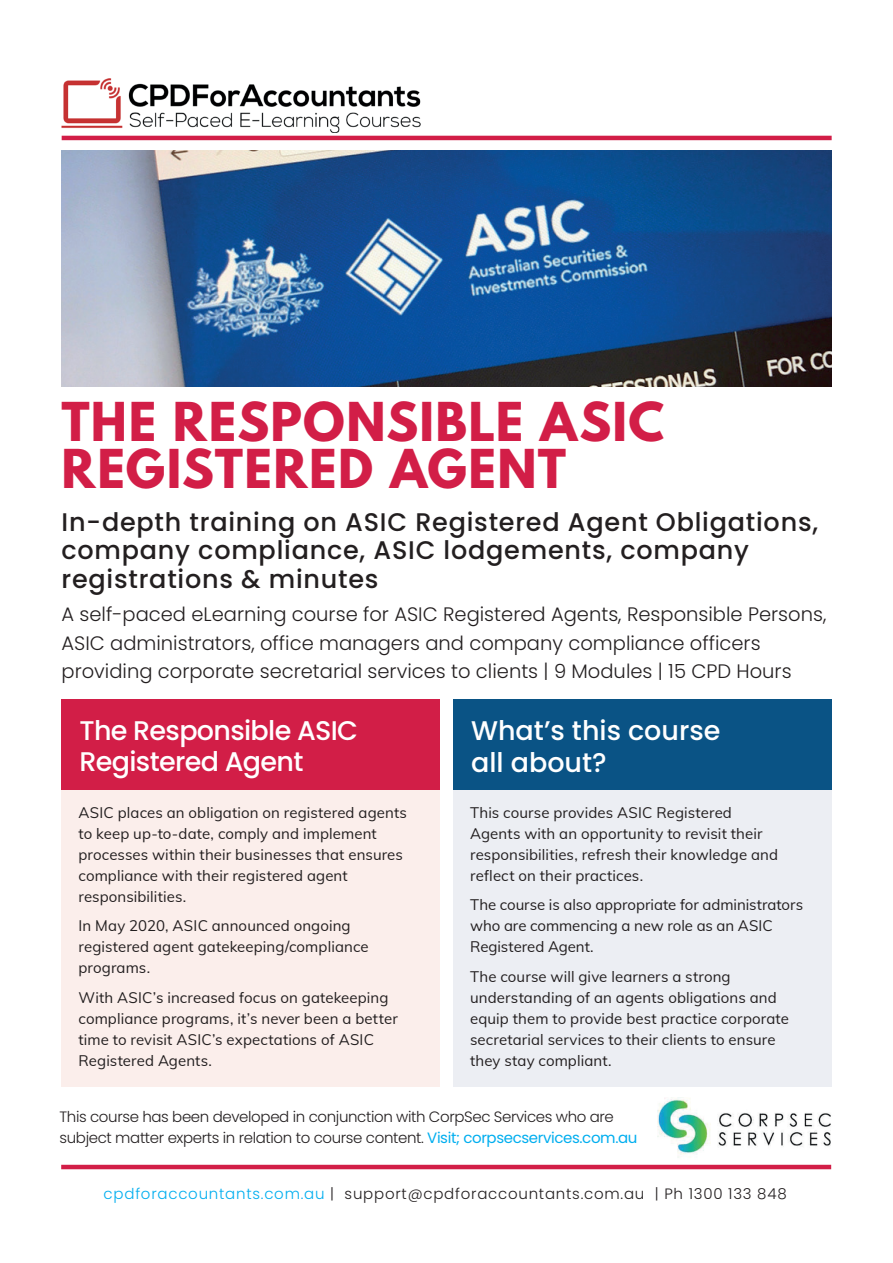
<style>
.page{position:relative;width:893px;height:1263px;background:#fff}
.page>*{position:absolute;margin:0;border:0;box-sizing:border-box;transform-origin:0 0}
.t1{font:700 47.55px/47.1px "League Spartan";letter-spacing:.03em;color:#d21e47}
.t2{font:500 27px/31.5px "Poppins";letter-spacing:-.025em;color:#fff}
.t3{font:500 27px/32.4px "Poppins";color:#fff}
.t4{font:500 25.5px/28.5px "Poppins";letter-spacing:.03em;color:#231f20}
.t5{font:300 19.5px/28.5px "Poppins";color:#231f20}
.t6{font:15px/21px "Muli";letter-spacing:.005em;color:#231f20}
.t7{font:300 15px/21px "Poppins";letter-spacing:-.025em;color:#231f20}
.t8{font:300 15px "Poppins";letter-spacing:.05em;color:#231f20}
.s1{font-weight:400;color:#00aeef}
.s2{color:#00aeef}
</style>
<div class="page">
<img style="left:61px;top:78px;width:360px;height:55px">
<hr style="left:62px;top:136px;width:770px;height:4px;background:#d21e47">
<hr style="left:61px;top:1165px;width:770px;height:4px;background:#d21e47">
<img style="left:61px;top:151px;width:770px;height:236px">
<div style="left:62px;top:757px;width:378px;height:329px;background:#fbeeeb"></div>
<div style="left:62px;top:699px;width:378px;height:91px;background:#d21e47"></div>
<div style="left:453px;top:776px;width:378px;height:310px;background:#eceef3"></div>
<div style="left:453px;top:699px;width:378px;height:91px;background:#0a5385"></div>
<img style="left:657px;top:1098px;width:174px;height:60px">
<h1 class="t1" style="left:62px;top:398px;width:604px">THE RESPONSIBLE ASIC<br>REGISTERED AGENT</h1>
<h3 class="t4" style="left:62px;top:507px;width:758px">In-depth training on ASIC Registered Agent Obligations, company compliance, ASIC lodgements, company registrations &amp; minutes</h3>
<h3 class="t5" style="left:62px;top:600px;width:766px">A self-paced eLearning course for ASIC Registered Agents, Responsible Persons,<br>ASIC administrators, office managers and company compliance officers providing corporate secretarial services to clients | 9 Modules | 15 CPD Hours</h3>
<h2 class="t2" style="left:80px;top:715px;width:280px">The Responsible ASIC<br>Registered Agent</h2>
<p class="t6" style="left:79px;top:801px;width:330px">ASIC places an obligation on registered agents to keep up-to-date, comply and implement processes within their businesses that ensures compliance with their registered agent responsibilities.</p>
<p class="t6" style="left:79px;top:914px;width:292px">In May 2020, ASIC announced ongoing registered agent gatekeeping/compliance programs.</p>
<p class="t6" style="left:79px;top:986px;width:321px">With ASIC’s increased focus on gatekeeping compliance programs, it’s never been a better time to revisit ASIC’s expectations of ASIC Registered Agents.</p>
<h2 class="t3" style="left:471px;top:714px;width:251px">What’s this course all about?</h2>
<p class="t6" style="left:470px;top:801px;width:309px">This course provides ASIC Registered Agents with an opportunity to revisit their responsibilities, refresh their knowledge and reflect on their practices.</p>
<p class="t6" style="left:470px;top:894px;width:334px">The course is also appropriate for administrators who are commencing a new role as an ASIC<br>Registered Agent.</p>
<p class="t6" style="left:470px;top:965px;width:320px">The course will give learners a strong understanding of an agents obligations and equip them to provide best practice corporate secretarial services to their clients to ensure they stay compliant.</p>
<p class="t7" style="left:60px;top:1106px;width:579px">This course has been developed in conjunction with CorpSec Services who are subject matter experts in relation to course content. <span class="s1">Visit; corpsecservices.com.au</span></p>
<p class="t8" style="left:104px;top:1185px;width:684px"><span class="s2">cpdforaccountants.com.au</span> | support@cpdforaccountants.com.au | Ph 1300 133 848</p>
</div>
